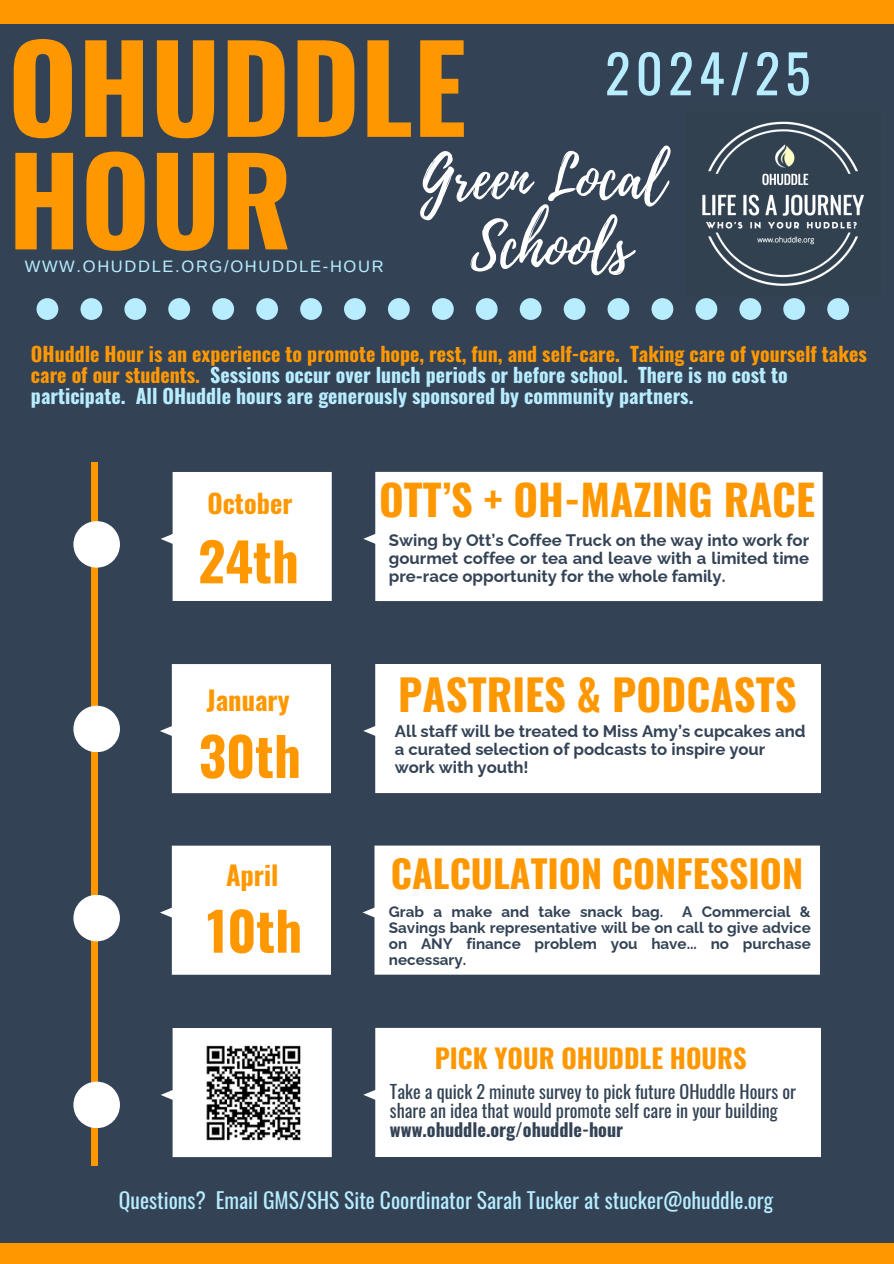
<style>
.page{position:relative;width:894px;height:1264px;background:#fff}
.page>*{position:absolute;margin:0;border:0;box-sizing:border-box;transform-origin:0 0}
.t1{font:700 119.1px/112.5px "Oswald";color:#ff9800}
.t2{font:59.25px/68.7px "Playlist Script";color:#fff;text-align:center}
.t3{font:700 52.95px "Oswald";color:#ff9800}
.t4{font:52.95px "Oswald";letter-spacing:.1em;color:#b8ecff}
.t5{font:700 42.6px "Oswald";color:#ff9800}
.t6{font:700 42.3px "Oswald";color:#ff9800}
.t7{font:700 37.8px "Oswald";color:#ff9800}
.t8{font:700 26.4px "Oswald";color:#ff9800}
.t9{font:700 26.1px "Oswald";color:#ff9800}
.t10{font:21.45px "Oswald";color:#b8ecff}
.t11{font:700 19.8px/21.3px "Oswald";color:#b8ecff}
.t12{font:18.15px/19.2px "Oswald";color:#334355}
.t13{font:700 18.15px "Oswald";color:#334355}
.t14{font:700 16.65px/18px "Raleway";color:#334355}
.t15{font:16.5px "Arimo";letter-spacing:.1em;color:#b8ecff}
.t16{font:700 15.15px/15.8px "Raleway";color:#334355;text-align:justify}
.s1{color:#ff9800}
</style>
<div class="page">
<div style="left:0;top:0;width:893px;height:1263px;background:#334355"></div>
<svg style="left:161px;top:472px;width:171px;height:129px;background:#f1f2f3"></svg>
<div style="left:91px;top:462px;width:6px;height:704px;background:#ff9800"></div>
<svg style="left:73px;top:521px;width:47px;height:46px"></svg>
<svg style="left:73px;top:705px;width:47px;height:47px"></svg>
<svg style="left:73px;top:894px;width:47px;height:47px"></svg>
<svg style="left:73px;top:1081px;width:47px;height:47px"></svg>
<div style="left:0;top:1243px;width:893px;height:20px;background:#ff9800"></div>
<div style="left:0;top:0;width:893px;height:24px;background:#ff9800"></div>
<img style="left:702px;top:121px;width:162px;height:165px">
<svg style="left:160px;top:664px;width:171px;height:129px;background:#f1f2f3"></svg>
<div style="left:365px;top:472px;width:457px;height:129px;background:#fff"></div>
<svg style="left:160px;top:845px;width:171px;height:129px;background:#f0f1f2"></svg>
<div style="left:362px;top:845px;width:458px;height:129px;background:#fff"></div>
<svg style="left:161px;top:1028px;width:171px;height:129px"></svg>
<div style="left:363px;top:1027px;width:457px;height:129px;background:#fff"></div>
<div style="left:256px;top:298px;width:22px;height:22px;background:#b8ecff;border-radius:50%"></div>
<div style="left:300px;top:298px;width:22px;height:22px;background:#b8ecff;border-radius:50%"></div>
<div style="left:212px;top:298px;width:22px;height:22px;background:#b8ecff;border-radius:50%"></div>
<div style="left:388px;top:298px;width:21px;height:22px;background:#b8ecff;border-radius:50%"></div>
<svg style="left:36px;top:298px;width:22px;height:22px"></svg>
<div style="left:432px;top:298px;width:21px;height:22px;background:#b8ecff;border-radius:50%"></div>
<div style="left:80px;top:298px;width:22px;height:22px;background:#b8ecff;border-radius:50%"></div>
<div style="left:124px;top:298px;width:22px;height:22px;background:#b8ecff;border-radius:50%"></div>
<div style="left:168px;top:298px;width:22px;height:22px;background:#b8ecff;border-radius:50%"></div>
<div style="left:344px;top:298px;width:22px;height:22px;background:#b8ecff;border-radius:50%"></div>
<div style="left:695px;top:298px;width:22px;height:22px;background:#b8ecff;border-radius:50%"></div>
<div style="left:739px;top:298px;width:22px;height:22px;background:#b8ecff;border-radius:50%"></div>
<div style="left:783px;top:298px;width:21px;height:22px;background:#b8ecff;border-radius:50%"></div>
<div style="left:827px;top:298px;width:21px;height:22px;background:#b8ecff;border-radius:50%"></div>
<div style="left:651px;top:298px;width:22px;height:22px;background:#b8ecff;border-radius:50%"></div>
<div style="left:519px;top:298px;width:22px;height:22px;background:#b8ecff;border-radius:50%"></div>
<div style="left:563px;top:298px;width:22px;height:22px;background:#b8ecff;border-radius:50%"></div>
<div style="left:475px;top:298px;width:22px;height:22px;background:#b8ecff;border-radius:50%"></div>
<div style="left:607px;top:298px;width:22px;height:22px;background:#b8ecff;border-radius:50%"></div>
<img style="left:198px;top:1034px;width:112px;height:117px">
<div style="left:363px;top:664px;width:457px;height:129px;background:#fff"></div>
<h1 class="t1" style="left:8px;top:27px;width:460px">OHUDDLE<br>HOUR</h1>
<p class="t4" style="left:604px;top:32px;width:207px">2024/25</p>
<p class="t2" style="left:420px;top:145px;width:247px">Green Local<br>Schools</p>
<p class="t15" style="left:25px;top:257px;width:360px">WWW.OHUDDLE.ORG/OHUDDLE-HOUR</p>
<p class="t11" style="left:31px;top:342px;width:837px"><span class="s1">OHuddle Hour is an experience to promote hope, rest, fun, and self-care. Taking care of yourself takes care of our students.</span> Sessions occur over lunch periods or before school. There is no cost to participate. All OHuddle hours are generously sponsored by community partners.</p>
<p class="t9" style="left:207px;top:483px;width:87px">October</p>
<p class="t3" style="left:198px;top:520px;width:102px">24th</p>
<h4 class="t8" style="left:206px;top:679px;width:85px">January</h4>
<p class="t3" style="left:199px;top:714px;width:103px">30th</p>
<h4 class="t8" style="left:226px;top:854px;width:54px">April</h4>
<h4 class="t3" style="left:207px;top:889px;width:97px">10th</h4>
<p class="t6" style="left:379px;top:467px;width:437px">OTT’S + OH-MAZING RACE</p>
<p class="t14" style="left:389px;top:531px;width:421px;text-align:justify">Swing by Ott’s Coffee Truck on the way into work for gourmet coffee or tea and leave with a limited time pre-race opportunity for the whole family.</p>
<p class="t5" style="left:398px;top:660px;width:400px">PASTRIES &amp; PODCASTS</p>
<p class="t14" style="left:394px;top:722px;width:412px">All staff will be treated to Miss Amy’s cupcakes and a curated selection of podcasts to inspire your work with youth!</p>
<h6 class="t7" style="left:391px;top:844px;width:414px">CALCULATION CONFESSION</h6>
<h5 class="t16" style="left:389px;top:904px;width:423px">Grab a make and take snack bag. A Commercial &amp; Savings bank representative will be on call to give advice on ANY finance problem you have... no purchase necessary.</h5>
<p class="t8" style="left:434px;top:1037px;width:313px">PICK YOUR OHUDDLE HOURS</p>
<h5 class="t12" style="left:390px;top:1081px;width:407px">Take a quick 2 minute survey to pick future OHuddle Hours or share an idea that would promote self care in your building</h5>
<p class="t13" style="left:390px;top:1115px;width:235px">www.ohuddle.org/ohuddle-hour</p>
<p class="t10" style="left:119px;top:1183px;width:655px">Questions? Email GMS/SHS Site Coordinator Sarah Tucker at stucker@ohuddle.org</p>
</div>
